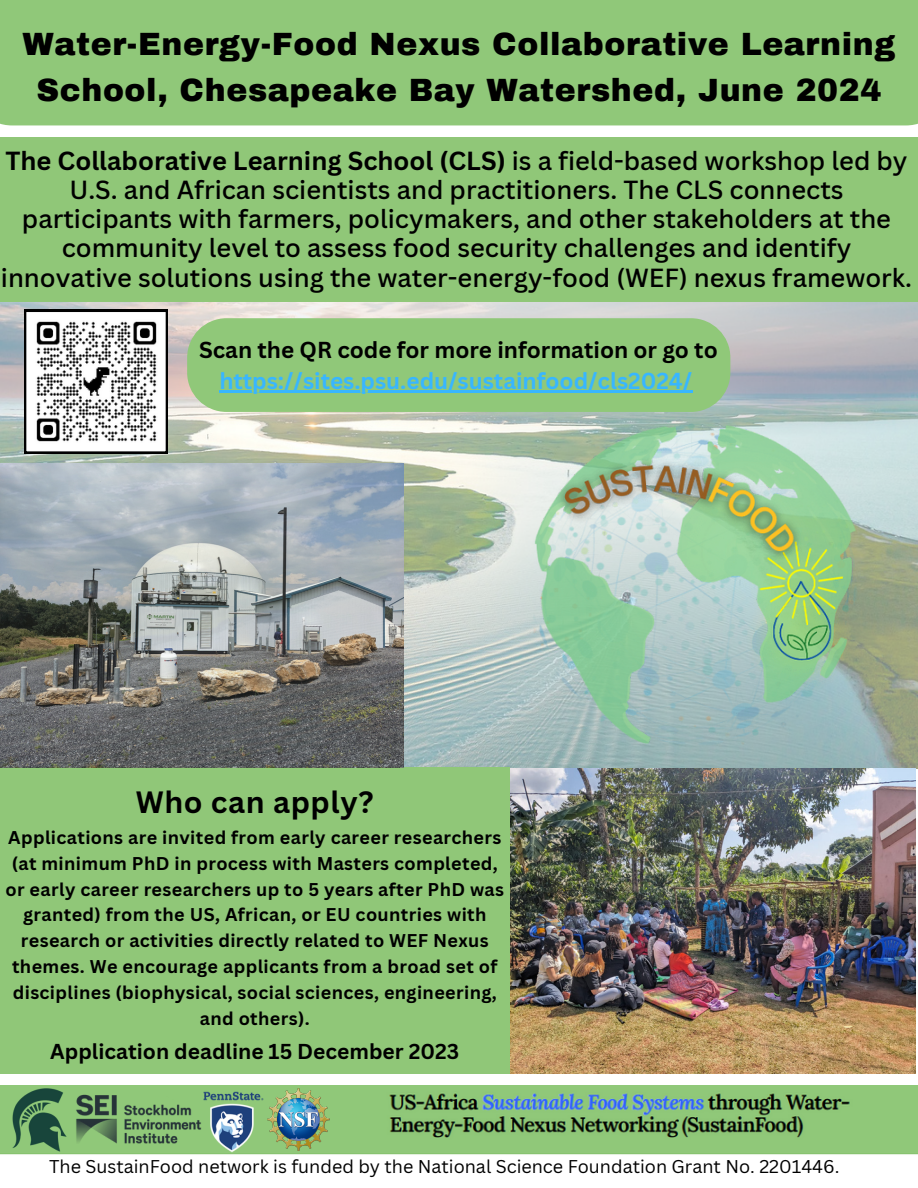
<style>
.page{position:relative;width:918px;height:1188px;background:#fff}
.page>*{position:absolute;margin:0;border:0;box-sizing:border-box;transform-origin:0 0}
.t1{font:900 31.5px/46.2px "Archivo";letter-spacing:.02em;color:#000;text-align:center}
.t2{font:700 30px "Canva Sans";letter-spacing:.02em;color:#000}
.t3{font:500 25.5px/29.2px "Canva Sans";color:#000;text-align:center}
.t4{font:700 22.5px/31.5px "Canva Sans";color:#38b6ff;text-align:center}
.t5{font:700 21px "Canva Sans";color:#000}
.t6{font:700 18px/25.8px "Canva Sans";letter-spacing:.02em;color:#000;text-align:center}
.t7{font:18px "Canva Sans";color:#000}
.s1{font-weight:700}
.s2{color:#000}
</style>
<div class="page">
<img style="left:0;top:1085px;width:918px;height:70px">
<img style="left:0;top:302px;width:918px;height:466px">
<img style="left:493px;top:382px;width:404px;height:387px">
<div style="left:0;top:0;width:918px;height:125px;background:#90c879"></div>
<div style="left:187px;top:318px;width:543px;height:94px;background:#90c879;border-radius:39px"></div>
<hr style="left:219px;top:390px;width:474px;height:2px;background:#38b6ff">
<svg style="left:24px;top:310px;width:144px;height:144px"></svg>
<img style="left:509px;top:769px;width:407px;height:305px">
<div style="left:0;top:137px;width:918px;height:165px;background:#90c778"></div>
<div style="left:0;top:767px;width:509px;height:307px;background:#90c778"></div>
<img style="left:0;top:464px;width:404px;height:304px">
<img style="left:263px;top:1085px;width:72px;height:70px">
<img style="left:221px;top:1090px;width:45px;height:63px">
<img style="left:12px;top:1089px;width:44px;height:63px">
<img style="left:56px;top:1085px;width:165px;height:70px">
<p class="t1" style="left:22px;top:21px;width:875px">Water-Energy-Food Nexus Collaborative Learning<br>School, Chesapeake Bay Watershed, June 2024</p>
<p class="t3" style="left:1px;top:145px;width:913px"><span class="s1">The Collaborative Learning School (CLS)</span> is a field-based workshop led by U.S. and African scientists and practitioners. The CLS connects participants with farmers, policymakers, and other stakeholders at the community level to assess food security challenges and identify innovative solutions using the water-energy-food (WEF) nexus framework.</p>
<p class="t4" style="left:199px;top:333px;width:520px"><span class="s2">Scan the QR code for more information or go to </span>https://sites.psu.edu/sustainfood/cls2024/</p>
<p class="t2" style="left:136px;top:781px;width:239px">Who can apply?</p>
<p class="t6" style="left:5px;top:824px;width:500px">Applications are invited from early career researchers (at minimum PhD in process with Masters completed, or early career researchers up to 5 years after PhD was granted) from the US, African, or EU countries with research or activities directly related to WEF Nexus themes. We encourage applicants from a broad set of disciplines (biophysical, social sciences, engineering, and others).</p>
<p class="t5" style="left:50px;top:1037px;width:410px">Application deadline 15 December 2023</p>
<p class="t7" style="left:49px;top:1154px;width:792px">The SustainFood network is funded by the National Science Foundation Grant No. 2201446.</p>
</div>
